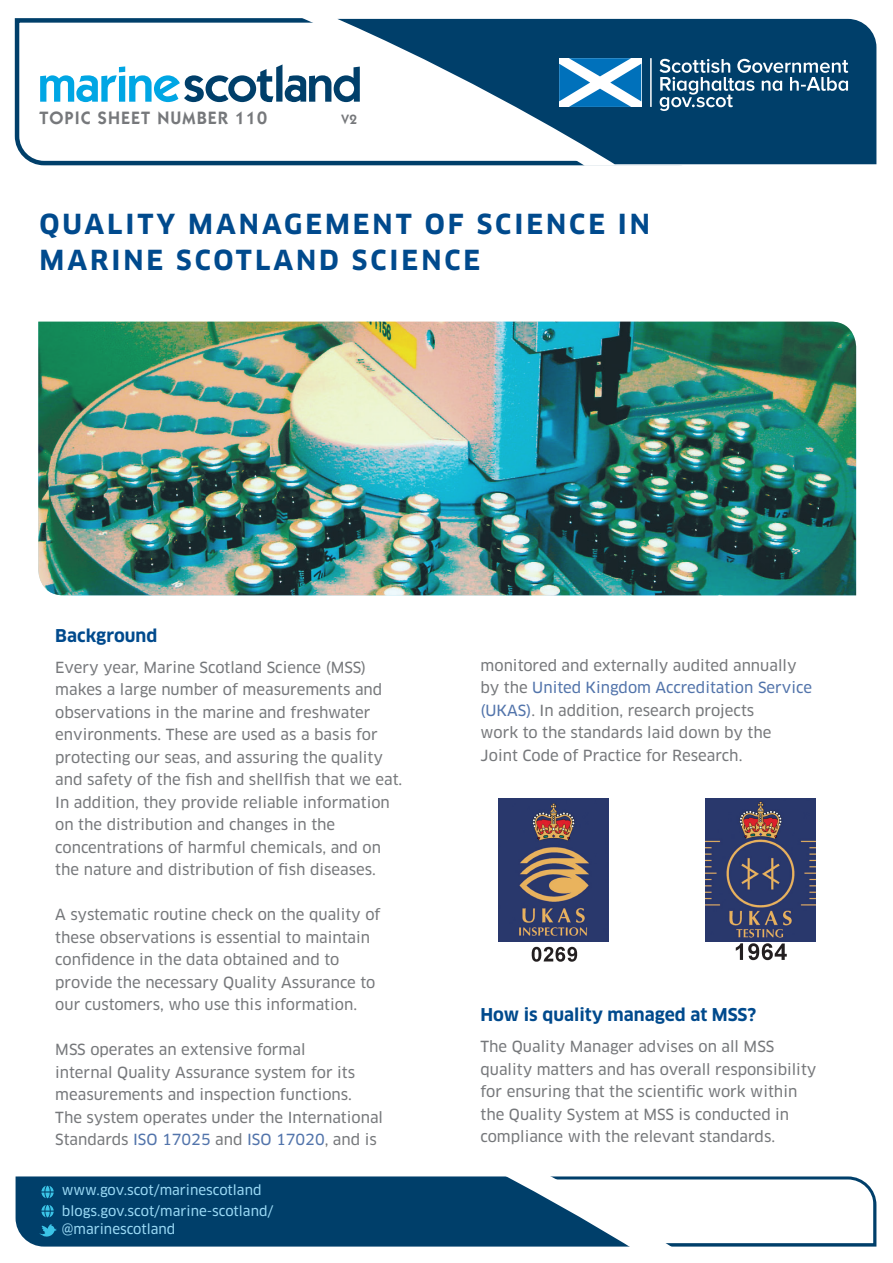
<style>
.page{position:relative;width:893px;height:1263px;background:#fff}
.page>*{position:absolute;margin:0;border:0;box-sizing:border-box;transform-origin:0 0}
.t1{font:700 27px/36px "Clan OT";letter-spacing:.11em;color:#004a8d}
.t2{font:600 18px "ITC Kabel Std";letter-spacing:.06em;color:#76787b}
.t3{font:700 17.25px "Clan OT";color:#004a8d}
.t4{font:15px/22.5px "Clan OT News";color:#76787b}
.t5{font:13.5px/21px "Clan OT News";color:#9ad9f5}
.t6{font:600 13.5px "ITC Kabel Std";color:#76787b}
.s1{color:#5274ab}
</style>
<div class="page">
<svg style="left:14px;top:18px;width:272px;height:148px"></svg>
<svg style="left:286px;top:18px;width:44px;height:148px"></svg>
<svg style="left:330px;top:18px;width:547px;height:148px"></svg>
<hr style="left:650px;top:58px;width:2px;height:49px;background:#fff">
<svg style="left:559px;top:58px;width:82px;height:49px"></svg>
<svg style="left:660px;top:59px;width:188px;height:52px;background:#38698b"></svg>
<div style="left:15px;top:1176px;width:862px;height:71px;background:#003f6a"></div>
<svg style="left:357px;top:1176px;width:518px;height:71px"></svg>
<svg style="left:40px;top:64px;width:320px;height:38px"></svg>
<img style="left:38px;top:322px;width:818px;height:273px">
<img style="left:707px;top:941px;width:108px;height:20px">
<img style="left:706px;top:799px;width:110px;height:142px">
<img style="left:499px;top:941px;width:109px;height:21px">
<img style="left:499px;top:799px;width:109px;height:142px">
<svg style="left:41px;top:1186px;width:13px;height:12px"></svg>
<svg style="left:41px;top:1205px;width:13px;height:12px"></svg>
<svg style="left:39px;top:1224px;width:18px;height:14px"></svg>
<p class="t2" style="left:39px;top:108px;width:229px">TOPIC SHEET NUMBER 110</p>
<p class="t6" style="left:341px;top:112px;width:17px">V2</p>
<h1 class="t1" style="left:39px;top:206px;width:612px">QUALITY MANAGEMENT OF SCIENCE IN<br>MARINE SCOTLAND SCIENCE</h1>
<p class="t3" style="left:55px;top:625px;width:104px">Background</p>
<p class="t4" style="left:55px;top:656px;width:349px">Every year, Marine Scotland Science (MSS) makes a large number of measurements and observations in the marine and freshwater environments. These are used as a basis for protecting our seas, and assuring the quality and safety of the fish and shellfish that we eat.<br>In addition, they provide reliable information on the distribution and changes in the concentrations of harmful chemicals, and on the nature and distribution of fish diseases.</p>
<p class="t4" style="left:55px;top:904px;width:327px">A systematic routine check on the quality of these observations is essential to maintain confidence in the data obtained and to provide the necessary Quality Assurance to our customers, who use this information.</p>
<p class="t4" style="left:55px;top:1039px;width:329px">MSS operates an extensive formal<br>internal Quality Assurance system for its measurements and inspection functions.<br>The system operates under the International Standards <span class="s1">ISO 17025</span> and <span class="s1">ISO 17020</span>, and is</p>
<p class="t5" style="left:62px;top:1179px;width:213px">www.gov.scot/marinescotland blogs.gov.scot/marine-scotland/</p>
<p class="t5" style="left:62px;top:1218px;width:115px">@marinescotland</p>
<p class="t4" style="left:481px;top:654px;width:333px">monitored and externally audited annually by the <span class="s1">United Kingdom Accreditation Service (UKAS)</span>. In addition, research projects<br>work to the standards laid down by the Joint Code of Practice for Research.</p>
<p class="t3" style="left:480px;top:1005px;width:277px">How is quality managed at MSS?</p>
<p class="t4" style="left:480px;top:1035px;width:337px">The Quality Manager advises on all MSS quality matters and has overall responsibility for ensuring that the scientific work within the Quality System at MSS is conducted in compliance with the relevant standards.</p>
</div>
